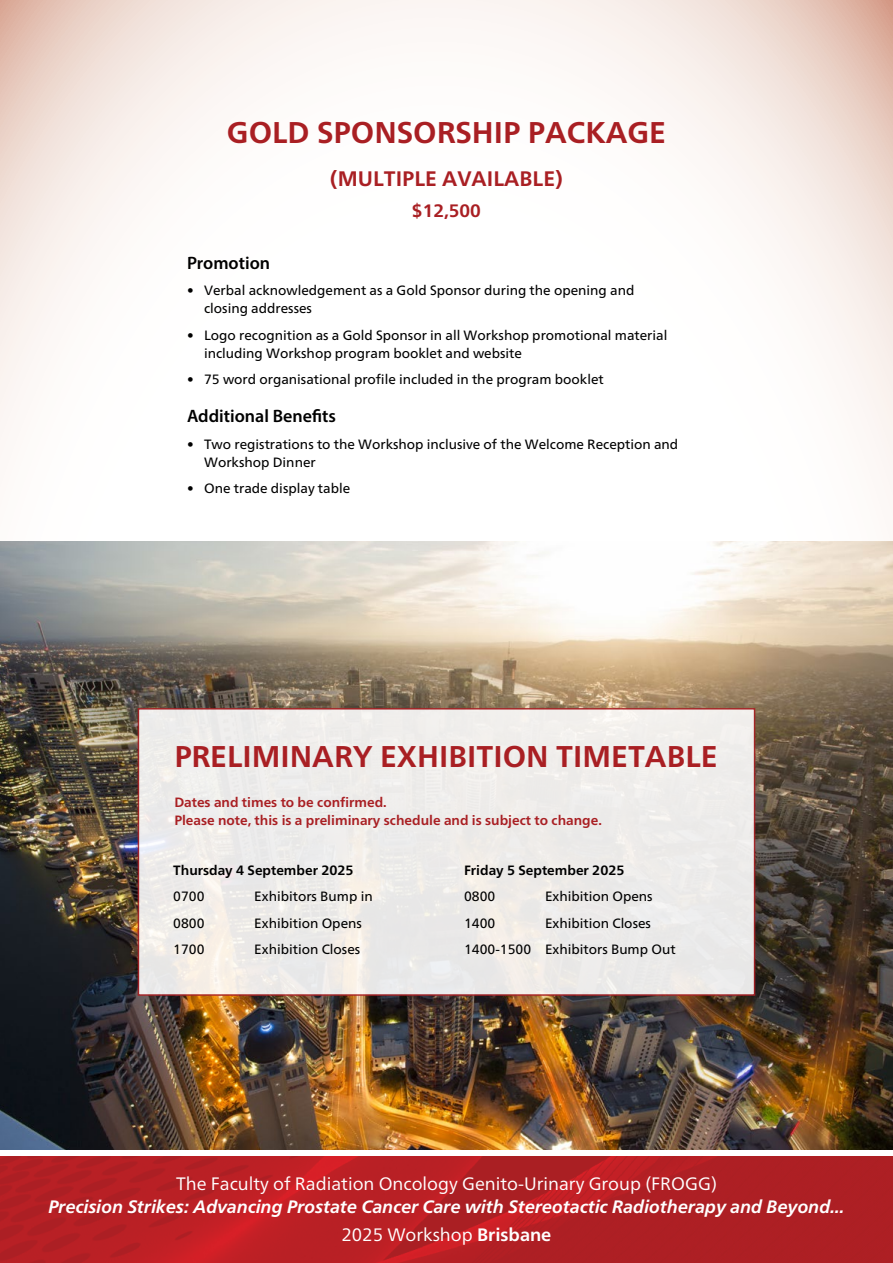
<style>
.page{position:relative;width:893px;height:1263px;background:#fff}
.page>*{position:absolute;margin:0;border:0;box-sizing:border-box;transform-origin:0 0}
.t1{font:700 30px "Frutiger Neue LT";color:#a91f23}
.t2{font:700 21px "Frutiger Neue LT";color:#a91f23}
.t3{font:italic 700 18px/28.3px "Frutiger Neue LT";color:#fff;text-align:center}
.t4{font:18px "Frutiger Neue LT";color:#fff}
.t5{font:600 18px "Myriad Pro";color:#000}
.t6{font:700 18px "Frutiger Neue LT";color:#a91f23}
.t7{font:13.5px/18px "Frutiger Neue LT";color:#000}
.t8{font:700 13.5px/18px "Frutiger Neue LT";color:#a91f23}
.t9{font:700 13.5px "Frutiger Neue LT";color:#000}
.s1{font-weight:400;font-style:normal}
.s2{font-style:normal}
</style>
<div class="page">
<img style="left:0;top:1157px;width:893px;height:106px">
<svg style="left:0;top:0;width:893px;height:495px"></svg>
<img style="left:0;top:541px;width:893px;height:608px">
<div style="left:138px;top:708px;width:617px;height:288px;background:#eeecea;border:2px solid #a91f23"></div>
<h1 class="t1" style="left:227px;top:115px;width:441px">GOLD SPONSORSHIP PACKAGE</h1>
<h2 class="t2" style="left:330px;top:166px;width:234px">(MULTIPLE AVAILABLE)</h2>
<h3 class="t6" style="left:412px;top:200px;width:71px">$12,500</h3>
<h3 class="t5" style="left:187px;top:251px;width:85px">Promotion</h3>
<p class="t7" style="left:204px;top:281px;width:432px;text-indent:-17px">• Verbal acknowledgement as a Gold Sponsor during the opening and closing addresses</p>
<p class="t7" style="left:204px;top:326px;width:465px;text-indent:-17px">• Logo recognition as a Gold Sponsor in all Workshop promotional material including Workshop program booklet and website</p>
<p class="t7" style="left:187px;top:370px;width:418px">• 75 word organisational profile included in the program booklet</p>
<h3 class="t5" style="left:187px;top:405px;width:150px">Additional Benefits</h3>
<p class="t7" style="left:204px;top:435px;width:476px;text-indent:-17px">• Two registrations to the Workshop inclusive of the Welcome Reception and<br>Workshop Dinner</p>
<p class="t7" style="left:187px;top:479px;width:165px">• One trade display table</p>
<h1 class="t1" style="left:174px;top:739px;width:545px">PRELIMINARY EXHIBITION TIMETABLE</h1>
<p class="t8" style="left:174px;top:793px;width:429px">Dates and times to be confirmed.<br>Please note, this is a preliminary schedule and is subject to change.</p>
<p class="t9" style="left:173px;top:862px;width:182px">Thursday 4 September 2025</p>
<p class="t7" style="left:173px;top:887px;width:33px">0700</p>
<p class="t7" style="left:254px;top:887px;width:120px">Exhibitors Bump in</p>
<p class="t7" style="left:173px;top:914px;width:33px">0800</p>
<p class="t7" style="left:254px;top:914px;width:109px">Exhibition Opens</p>
<p class="t7" style="left:173px;top:940px;width:33px">1700</p>
<p class="t7" style="left:254px;top:940px;width:108px">Exhibition Closes</p>
<p class="t9" style="left:464px;top:862px;width:162px">Friday 5 September 2025</p>
<p class="t7" style="left:464px;top:887px;width:33px">0800</p>
<p class="t7" style="left:545px;top:887px;width:109px">Exhibition Opens</p>
<p class="t7" style="left:464px;top:914px;width:33px">1400</p>
<p class="t7" style="left:464px;top:910px;width:213px;line-height:26.5px;text-indent:81px">Exhibition Closes<br>1400-1500 Exhibitors Bump Out</p>
<h3 class="t4" style="left:176px;top:1173px;width:542px">The Faculty of Radiation Oncology Genito-Urinary Group (FROGG)</h3>
<h3 class="t3" style="left:48px;top:1192px;width:798px">Precision Strikes: Advancing Prostate Cancer Care with Stereotactic Radiotherapy and Beyond...<br><span class="s1">2025 Workshop</span> <span class="s2">Brisbane</span></h3>
</div>
